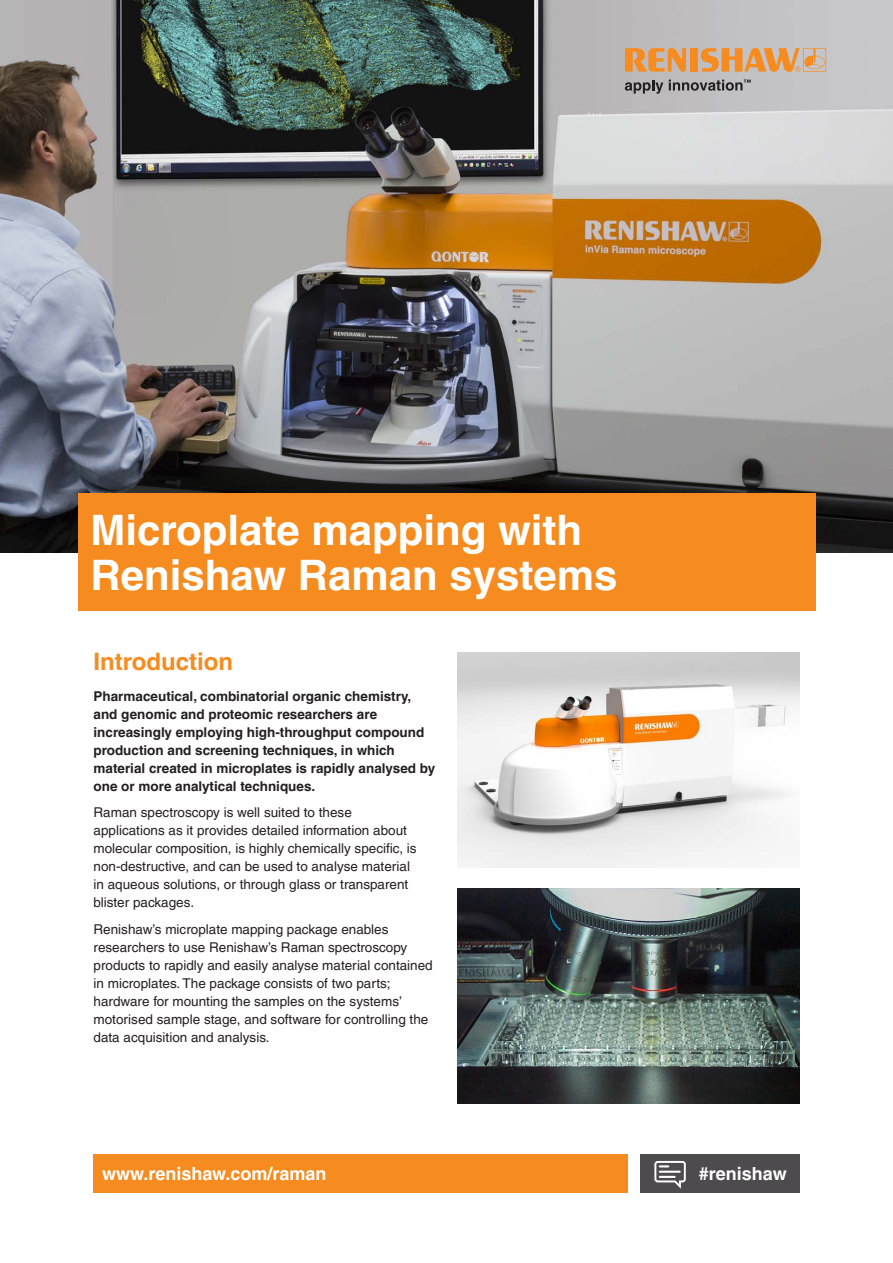
<style>
.page{position:relative;width:893px;height:1263px;background:#fff}
.page>*{position:absolute;margin:0;border:0;box-sizing:border-box;transform-origin:0 0}
.Headline_30pt_BOLD{font:700 42px/45px "Helvetica LT Pro";color:#fff}
.Subheading_16pt_Bold{font:700 24px "Helvetica LT Pro";color:#f68c1f}
.back_page_URL_white{font:700 18px "Helvetica LT Pro";color:#fff}
.Body_Text_9pt{font:13.5px/18px "Helvetica LT Pro";color:#231f20}
.Body_Text_9pt_Bold{font:700 13.5px/18px "Helvetica LT Pro";color:#231f20}
</style>
<div class="page">
<div style="left:639px;top:1154px;width:160px;height:39px;background:#4d4b4d"></div>
<svg style="left:654px;top:1161px;width:32px;height:28px"></svg>
<img style="left:0;top:0;width:893px;height:552px">
<div style="left:78px;top:493px;width:737px;height:118px;background:#f68c1f"></div>
<div style="left:94px;top:1154px;width:534px;height:39px;background:#f68c1f"></div>
<img style="left:458px;top:653px;width:341px;height:214px">
<img style="left:458px;top:889px;width:341px;height:214px">
<svg style="left:625px;top:80px;width:38px;height:14px"></svg>
<svg style="left:625px;top:48px;width:61px;height:24px"></svg>
<div style="left:690px;top:48px;width:8px;height:24px;background:#f68c1f"></div>
<svg style="left:701px;top:48px;width:125px;height:24px;background:#dda56e"></svg>
<svg style="left:669px;top:80px;width:82px;height:11px"></svg>
<p class="Headline_30pt_BOLD" style="left:91px;top:507px;width:528px">Microplate mapping with<br>Renishaw Raman systems</p>
<p class="Subheading_16pt_Bold" style="left:94px;top:647px;width:141px">Introduction</p>
<p class="Body_Text_9pt_Bold" style="left:94px;top:687px;width:343px">Pharmaceutical, combinatorial organic chemistry, and genomic and proteomic researchers are increasingly employing high-throughput compound production and screening techniques, in which material created in microplates is rapidly analysed by one or more analytical techniques.</p>
<p class="Body_Text_9pt" style="left:94px;top:803px;width:325px">Raman spectroscopy is well suited to these applications as it provides detailed information about molecular composition, is highly chemically specific, is non-destructive, and can be used to analyse material in aqueous solutions, or through glass or transparent blister packages.</p>
<p class="Body_Text_9pt" style="left:94px;top:920px;width:341px">Renishaw’s microplate mapping package enables researchers to use Renishaw’s Raman spectroscopy products to rapidly and easily analyse material contained in microplates. The package consists of two parts; hardware for mounting the samples on the systems’ motorised sample stage, and software for controlling the data acquisition and analysis.</p>
<p class="back_page_URL_white" style="left:102px;top:1163px;width:226px">www.renishaw.com/raman</p>
<h3 class="back_page_URL_white" style="left:699px;top:1163px;width:89px">#renishaw</h3>
</div>
